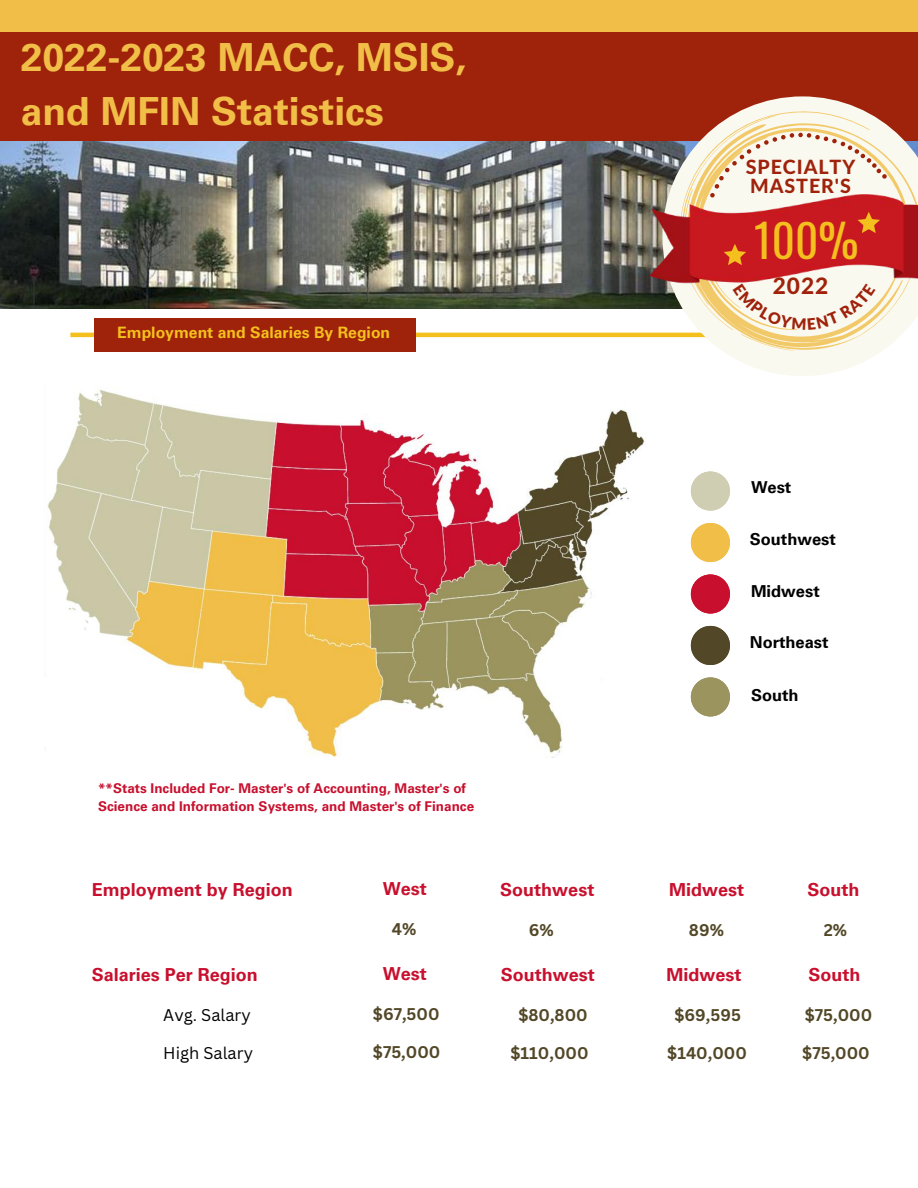
<style>
.page{position:relative;width:918px;height:1188px;background:#fff}
.page>*{position:absolute;margin:0;border:0;box-sizing:border-box;transform-origin:0 0}
.t1{font:45px "Oswald";color:#f4c01e}
.t2{font:700 38.85px/54px "Univers LT Pro 65";color:#f1be48}
.t3{font:800 22.65px "Lato Latin";color:#9f220b}
.t4{font:800 19.65px/19.2px "Lato Latin";letter-spacing:.045em;color:#9f220b}
.t5{font:700 18px "Univers LT Pro 65";color:#c8102e}
.t6{font:700 16.5px "Canva Sans";color:#524727}
.t7{font:700 16.5px "Univers LT Pro 65";color:#000}
.t8{font:16.5px "Canva Sans";color:#000}
.t9{font:700 15.75px "Univers LT Pro 65";color:#f4c01e}
.t10{font:700 13.5px/18px "Univers LT Pro 65";color:#c8102e}
</style>
<div class="page">
<div style="left:0;top:0;width:918px;height:179px;background:#f1be48"></div>
<img style="left:0;top:140px;width:662px;height:169px">
<div style="left:0;top:32px;width:918px;height:108px;background:#9f220b"></div>
<hr style="left:70px;top:333px;width:793px;height:4px;background:#f4c01e">
<svg style="left:662px;top:96px;width:219px;height:280px"></svg>
<img style="left:649px;top:194px;width:269px;height:92px">
<img style="left:47px;top:389px;width:598px;height:368px">
<svg style="left:691px;top:471px;width:39px;height:40px"></svg>
<div style="left:94px;top:318px;width:321px;height:33px;background:#9f220b"></div>
<svg style="left:691px;top:523px;width:39px;height:39px"></svg>
<svg style="left:691px;top:574px;width:39px;height:40px"></svg>
<svg style="left:691px;top:626px;width:39px;height:39px"></svg>
<svg style="left:691px;top:677px;width:39px;height:39px"></svg>
<svg style="left:680px;top:111px;width:237px;height:240px"></svg>
<h2 class="t2" style="left:21px;top:35px;width:447px">2022-2023 MACC, MSIS, and MFIN Statistics</h2>
<p class="t9" style="left:117px;top:327px;width:275px">Employment and Salaries By Region</p>
<p class="t10" style="left:98px;top:781px;width:378px">**Stats Included For- Master's of Accounting, Master's of<br>Science and Information Systems, and Master's of Finance</p>
<h3 class="t4" style="left:746px;top:158px;width:111px">SPECIALTY<br>MASTER'S</h3>
<h1 class="t1" style="left:754px;top:205px;width:106px">100%</h1>
<h3 class="t3" style="left:773px;top:276px;width:57px">2022</h3>
<p class="t7" style="left:751px;top:481px;width:42px">West</p>
<p class="t7" style="left:750px;top:533px;width:88px">Southwest</p>
<p class="t7" style="left:751px;top:585px;width:70px">Midwest</p>
<p class="t7" style="left:750px;top:636px;width:80px">Northeast</p>
<p class="t7" style="left:751px;top:689px;width:49px">South</p>
<h3 class="t5" style="left:92px;top:883px;width:203px">Employment by Region</h3>
<h3 class="t5" style="left:383px;top:882px;width:46px">West</h3>
<h3 class="t5" style="left:500px;top:883px;width:96px">Southwest</h3>
<h3 class="t5" style="left:669px;top:883px;width:77px">Midwest</h3>
<h3 class="t5" style="left:807px;top:883px;width:54px">South</h3>
<p class="t6" style="left:392px;top:918px;width:26px">4%</p>
<p class="t6" style="left:529px;top:919px;width:26px">6%</p>
<p class="t6" style="left:689px;top:919px;width:37px">89%</p>
<p class="t6" style="left:824px;top:919px;width:25px">2%</p>
<h3 class="t5" style="left:92px;top:968px;width:168px">Salaries Per Region</h3>
<p class="t8" style="left:163px;top:1003px;width:89px">Avg. Salary</p>
<p class="t8" style="left:163px;top:1041px;width:91px">High Salary</p>
<h3 class="t5" style="left:383px;top:967px;width:46px">West</h3>
<h3 class="t5" style="left:501px;top:968px;width:96px">Southwest</h3>
<h3 class="t5" style="left:666px;top:968px;width:77px">Midwest</h3>
<p class="t6" style="left:373px;top:1002px;width:68px">$67,500</p>
<p class="t6" style="left:518px;top:1003px;width:71px">$80,800</p>
<p class="t6" style="left:675px;top:1003px;width:68px">$69,595</p>
<p class="t6" style="left:373px;top:1040px;width:69px">$75,000</p>
<p class="t6" style="left:510px;top:1041px;width:80px">$110,000</p>
<p class="t6" style="left:667px;top:1041px;width:81px">$140,000</p>
<h3 class="t5" style="left:808px;top:968px;width:54px">South</h3>
<p class="t6" style="left:805px;top:1003px;width:69px">$75,000</p>
<p class="t6" style="left:802px;top:1041px;width:69px">$75,000</p>
</div>
